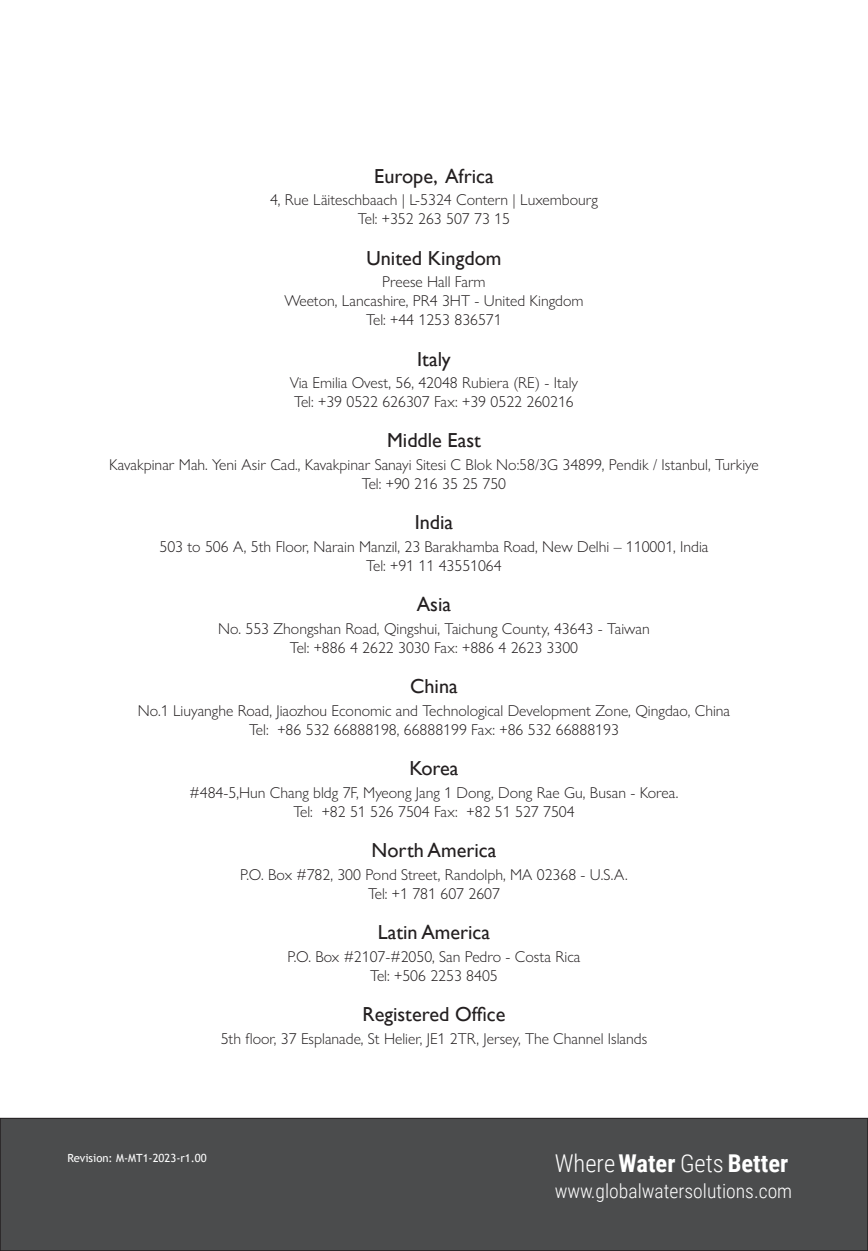
<style>
.page{position:relative;width:868px;height:1251px;background:#fff}
.page>*{position:absolute;margin:0;border:0;box-sizing:border-box;transform-origin:0 0}
.t1{font:700 24.53px "Roboto Condensed";color:#fff}
.t2{font:20.25px "Gill Sans";color:#231f20}
.t3{font:300 19.57px "Roboto Condensed";color:#fff}
.t4{font:300 15.75px/18.9px "Gill Sans Nova";color:#231f20;text-align:center}
.t5{font:11.25px "Trebuchet MS";color:#fff}
.s1{font-weight:300}
</style>
<div class="page">
<div style="left:0;top:1117px;width:867px;height:133px;background:#4b4c4d"></div>
<div style="left:0;top:1117px;width:867px;height:133px;border:1px solid #231f20"></div>
<p class="t2" style="left:374px;top:164px;width:121px">Europe, Africa</p>
<p class="t4" style="left:270px;top:190px;width:329px">4, Rue Läiteschbaach | L-5324 Contern | Luxembourg<br>Tel: +352 263 507 73 15</p>
<p class="t2" style="left:366px;top:246px;width:136px">United Kingdom</p>
<p class="t4" style="left:284px;top:272px;width:301px">Preese Hall Farm<br>Weeton, Lancashire, PR4 3HT - United Kingdom<br>Tel: +44 1253 836571</p>
<p class="t2" style="left:417px;top:347px;width:35px">Italy</p>
<p class="t4" style="left:290px;top:373px;width:290px;text-align:left">Via Emilia Ovest, 56, 42048 Rubiera (RE) - Italy<br>Tel: +39 0522 626307 Fax: +39 0522 260216</p>
<p class="t2" style="left:387px;top:429px;width:95px">Middle East</p>
<p class="t4" style="left:109px;top:455px;width:651px">Kavakpinar Mah. Yeni Asir Cad., Kavakpinar Sanayi Sitesi C Blok No:58/3G 34899, Pendik / Istanbul, Turkiye<br>Tel: +90 216 35 25 750</p>
<p class="t2" style="left:414px;top:510px;width:40px">India</p>
<p class="t4" style="left:159px;top:537px;width:550px">503 to 506 A, 5th Floor, Narain Manzil, 23 Barakhamba Road, New Delhi – 110001, India<br>Tel: +91 11 43551064</p>
<p class="t2" style="left:417px;top:592px;width:36px">Asia</p>
<p class="t4" style="left:218px;top:618px;width:433px">No. 553 Zhongshan Road, Qingshui, Taichung County, 43643 - Taiwan<br>Tel: +886 4 2622 3030 Fax: +886 4 2623 3300</p>
<p class="t2" style="left:410px;top:674px;width:49px">China</p>
<p class="t4" style="left:138px;top:700px;width:594px">No.1 Liuyanghe Road, Jiaozhou Economic and Technological Development Zone, Qingdao, China<br>Tel: +86 532 66888198, 66888199 Fax: +86 532 66888193</p>
<p class="t2" style="left:409px;top:756px;width:51px">Korea</p>
<p class="t4" style="left:190px;top:782px;width:490px">#484-5,Hun Chang bldg 7F, Myeong Jang 1 Dong, Dong Rae Gu, Busan - Korea.<br>Tel: +82 51 526 7504 Fax: +82 51 527 7504</p>
<p class="t2" style="left:371px;top:838px;width:126px">North America</p>
<p class="t4" style="left:240px;top:864px;width:389px">P.O. Box #782, 300 Pond Street, Randolph, MA 02368 - U.S.A.<br>Tel: +1 781 607 2607</p>
<p class="t2" style="left:378px;top:920px;width:114px">Latin America</p>
<p class="t4" style="left:287px;top:946px;width:294px">P.O. Box #2107-#2050, San Pedro - Costa Rica<br>Tel: +506 2253 8405</p>
<p class="t2" style="left:362px;top:1002px;width:144px">Registered Office</p>
<p class="t4" style="left:221px;top:1028px;width:428px">5th floor, 37 Esplanade, St Helier, JE1 2TR, Jersey, The Channel Islands</p>
<p class="t5" style="left:68px;top:1150px;width:140px">Revision: M-MT1-2023-r1.00</p>
<h1 class="t1" style="left:554px;top:1145px;width:235px"><span class="s1">Where</span>Water <span class="s1">Gets</span> Better</h1>
<p class="t3" style="left:554px;top:1176px;width:239px">www.globalwatersolutions.com</p>
</div>
